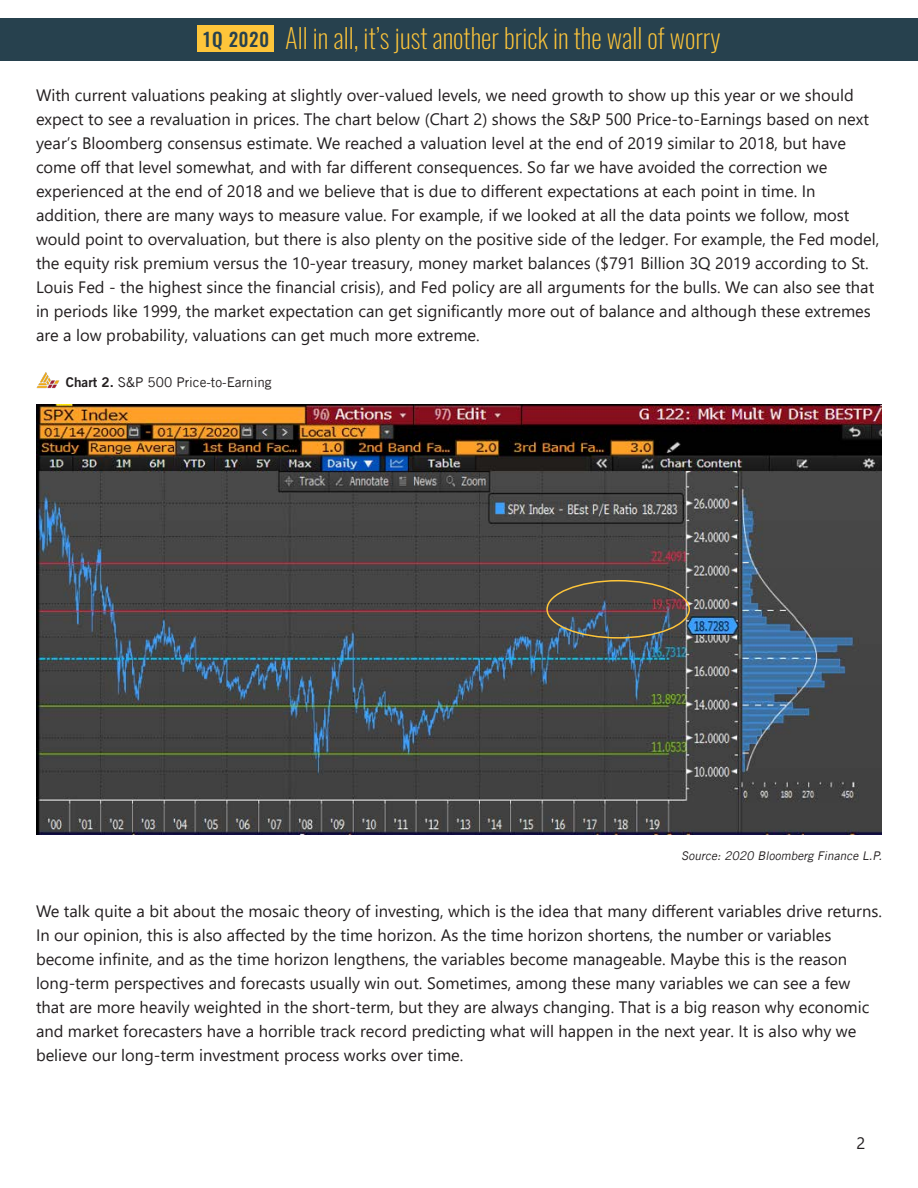
<style>
.page{position:relative;width:918px;height:1188px;background:#fff}
.page>*{position:absolute;margin:0;border:0;box-sizing:border-box;transform-origin:0 0}
.t1{font:200 27px "Oswald";color:#fec53a}
.t2{font:16.5px/24px "Segoe UI";color:#231f20}
.t3{font:13.5px "Trade Gothic LT Std";color:#231f20}
.t4{font:italic 12px "Trade Gothic LT Std";color:#231f20}
.s1{font-weight:500;font-size:18.75px;color:#27414e}
.s2{font-family:"Trade Gothic LT Std Bd 2"}
</style>
<div class="page">
<div style="left:0;top:18px;width:918px;height:42px;background:#27414e"></div>
<div style="left:197px;top:25px;width:77px;height:27px;background:#fec53a"></div>
<img style="left:37px;top:405px;width:844px;height:430px">
<img style="left:36px;top:373px;width:24px;height:16px">
<div style="left:546px;top:580px;width:144px;height:59px;border:2px solid #fec53a;border-radius:50%"></div>
<h1 class="t1" style="left:202px;top:20px;width:520px"><span class="s1">1Q 2020</span> All in all, it’s just another brick in the wall of worry</h1>
<p class="t2" style="left:36px;top:81px;width:845px">With current valuations peaking at slightly over-valued levels, we need growth to show up this year or we should expect to see a revaluation in prices. The chart below (Chart 2) shows the S&amp;P 500 Price-to-Earnings based on next year’s Bloomberg consensus estimate. We reached a valuation level at the end of 2019 similar to 2018, but have come off that level somewhat, and with far different consequences. So far we have avoided the correction we experienced at the end of 2018 and we believe that is due to different expectations at each point in time. In addition, there are many ways to measure value. For example, if we looked at all the data points we follow, most would point to overvaluation, but there is also plenty on the positive side of the ledger. For example, the Fed model, the equity risk premium versus the 10-year treasury, money market balances ($791 Billion 3Q 2019 according to St.<br>Louis Fed - the highest since the financial crisis), and Fed policy are all arguments for the bulls. We can also see that in periods like 1999, the market expectation can get significantly more out of balance and although these extremes are a low probability, valuations can get much more extreme.</p>
<p class="t3" style="left:66px;top:374px;width:207px"><span class="s2">Chart 2.</span> S&amp;P 500 Price-to-Earning</p>
<p class="t4" style="left:681px;top:848px;width:205px">Source: 2020 Bloomberg Finance L.P.</p>
<p class="t2" style="left:36px;top:897px;width:847px">We talk quite a bit about the mosaic theory of investing, which is the idea that many different variables drive returns.<br>In our opinion, this is also affected by the time horizon. As the time horizon shortens, the number or variables become infinite, and as the time horizon lengthens, the variables become manageable. Maybe this is the reason long-term perspectives and forecasts usually win out. Sometimes, among these many variables we can see a few that are more heavily weighted in the short-term, but they are always changing. That is a big reason why economic and market forecasters have a horrible track record predicting what will happen in the next year. It is also why we believe our long-term investment process works over time.</p>
<p class="t2" style="left:857px;top:1130px;width:10px">2</p>
</div>
